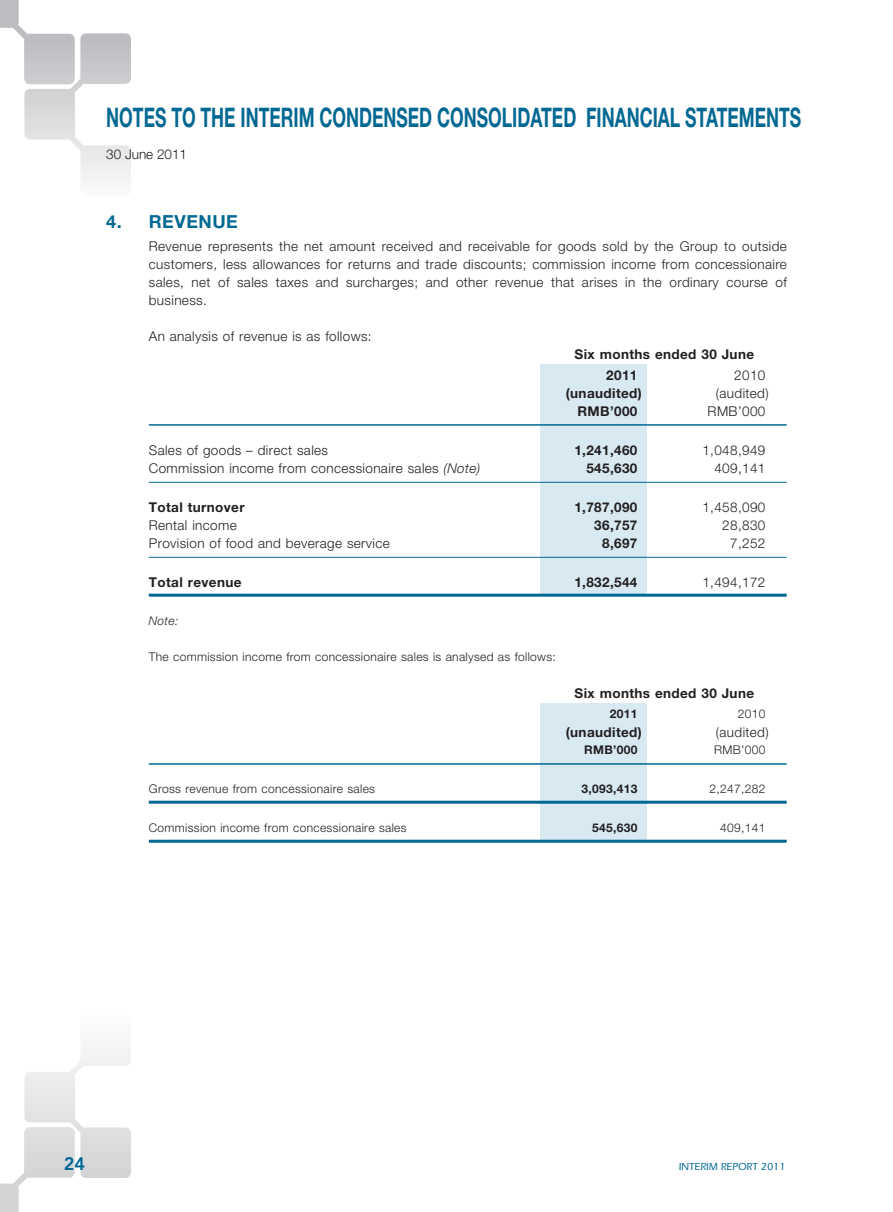
<style>
.page{position:relative;width:893px;height:1212px;background:#fff}
.page>*{position:absolute;margin:0;border:0;box-sizing:border-box;transform-origin:0 0}
.t1{font:700 27px "Helvetica Neue LT Std";color:#006893;scale:.65 1}
.t2{font:700 18px "Helvetica Neue LT Std";letter-spacing:.03em;color:#006893}
.t3{font:800 18px "Avenir LT Std";color:#006893}
.t4{font:300 13.5px/18px "Helvetica Neue LT Std";letter-spacing:.03em;color:#231f20;text-align:justify}
.t5{font:700 13.5px/21px "Helvetica Neue LT Std";letter-spacing:.03em;color:#231f20}
.t6{font:300 13.5px "Helvetica Neue LT Std";color:#231f20}
.t7{font:300 12px "Helvetica Neue LT Std";letter-spacing:.03em;color:#231f20}
.t8{font:700 12px "Helvetica Neue LT Std";letter-spacing:.03em;color:#231f20}
.t9{font:italic 300 12px "Helvetica Neue LT Std";color:#231f20}
.t10{font:500 10.5px "ITC Eras Std";color:#006893}
.s1{font-style:italic}
</style>
<div class="page">
<svg style="left:0;top:1047px;width:131px;height:165px"></svg>
<svg style="left:0;top:0;width:131px;height:180px"></svg>
<div style="left:540px;top:364px;width:106px;height:231px;background:#d8e9f1"></div>
<hr style="left:149px;top:424px;width:638px;height:2px;background:#006893">
<hr style="left:149px;top:482px;width:638px;height:1px;background:#006893">
<hr style="left:149px;top:557px;width:638px;height:1px;background:#006893">
<hr style="left:149px;top:594px;width:638px;height:3px;background:#006893">
<div style="left:540px;top:703px;width:106px;height:139px;background:#d8e9f1"></div>
<hr style="left:149px;top:763px;width:638px;height:2px;background:#006893">
<hr style="left:149px;top:801px;width:638px;height:3px;background:#006893">
<hr style="left:149px;top:840px;width:638px;height:3px;background:#006893">
<h1 class="t1" style="left:106px;top:101px;width:1071px">NOTES TO THE INTERIM CONDENSED CONSOLIDATED FINANCIAL STATEMENTS</h1>
<p class="t6" style="left:106px;top:146px;width:82px">30 June 2011</p>
<h2 class="t2" style="left:106px;top:210px;width:133px">4. REVENUE</h2>
<p class="t4" style="left:149px;top:237px;width:640px">Revenue represents the net amount received and receivable for goods sold by the Group to outside customers, less allowances for returns and trade discounts; commission income from concessionaire sales, net of sales taxes and surcharges; and other revenue that arises in the ordinary course of business.</p>
<p class="t4" style="left:149px;top:327px;width:224px">An analysis of revenue is as follows:</p>
<p class="t5" style="left:606px;top:343px;width:149px;text-indent:-32px">Six months ended 30 June<br>2011</p>
<p class="t4" style="left:734px;top:366px;width:33px">2010</p>
<p class="t5" style="left:566px;top:382px;width:78px">(unaudited)</p>
<p class="t4" style="left:716px;top:384px;width:54px">(audited)</p>
<p class="t5" style="left:577px;top:400px;width:62px">RMB’000</p>
<p class="t4" style="left:708px;top:402px;width:59px">RMB’000</p>
<p class="t4" style="left:149px;top:441px;width:181px">Sales of goods – direct sales</p>
<p class="t5" style="left:574px;top:439px;width:65px">1,241,460</p>
<p class="t4" style="left:702px;top:441px;width:65px">1,048,949</p>
<p class="t4" style="left:149px;top:459px;width:333px">Commission income from concessionaire sales <span class="s1">(Note)</span></p>
<p class="t5" style="left:586px;top:457px;width:53px">545,630</p>
<p class="t4" style="left:714px;top:459px;width:53px">409,141</p>
<p class="t5" style="left:149px;top:496px;width:97px">Total turnover</p>
<p class="t5" style="left:574px;top:496px;width:65px">1,787,090</p>
<p class="t4" style="left:702px;top:498px;width:65px">1,458,090</p>
<p class="t4" style="left:149px;top:516px;width:89px">Rental income</p>
<p class="t5" style="left:594px;top:514px;width:45px">36,757</p>
<p class="t4" style="left:722px;top:516px;width:45px">28,830</p>
<p class="t4" style="left:149px;top:534px;width:242px">Provision of food and beverage service</p>
<p class="t5" style="left:602px;top:532px;width:37px">8,697</p>
<p class="t4" style="left:730px;top:534px;width:37px">7,252</p>
<p class="t5" style="left:149px;top:571px;width:94px">Total revenue</p>
<p class="t5" style="left:574px;top:571px;width:65px">1,832,544</p>
<p class="t4" style="left:702px;top:573px;width:65px">1,494,172</p>
<p class="t9" style="left:149px;top:613px;width:31px">Note:</p>
<p class="t7" style="left:149px;top:649px;width:409px">The commission income from concessionaire sales is analysed as follows:</p>
<p class="t5" style="left:575px;top:682px;width:181px">Six months ended 30 June</p>
<p class="t8" style="left:610px;top:706px;width:29px">2011</p>
<p class="t7" style="left:738px;top:706px;width:29px">2010</p>
<p class="t5" style="left:566px;top:721px;width:78px">(unaudited)</p>
<p class="t4" style="left:716px;top:723px;width:54px">(audited)</p>
<p class="t8" style="left:584px;top:742px;width:55px">RMB’000</p>
<p class="t7" style="left:714px;top:742px;width:53px">RMB’000</p>
<p class="t7" style="left:149px;top:781px;width:228px">Gross revenue from concessionaire sales</p>
<p class="t8" style="left:581px;top:781px;width:58px">3,093,413</p>
<p class="t7" style="left:709px;top:781px;width:58px">2,247,282</p>
<p class="t7" style="left:149px;top:820px;width:259px">Commission income from concessionaire sales</p>
<p class="t8" style="left:592px;top:820px;width:47px">545,630</p>
<p class="t7" style="left:720px;top:820px;width:47px">409,141</p>
<h2 class="t3" style="left:64px;top:1153px;width:23px">24</h2>
<p class="t10" style="left:679px;top:1160px;width:108px">INTERIM REPORT 2011</p>
</div>
